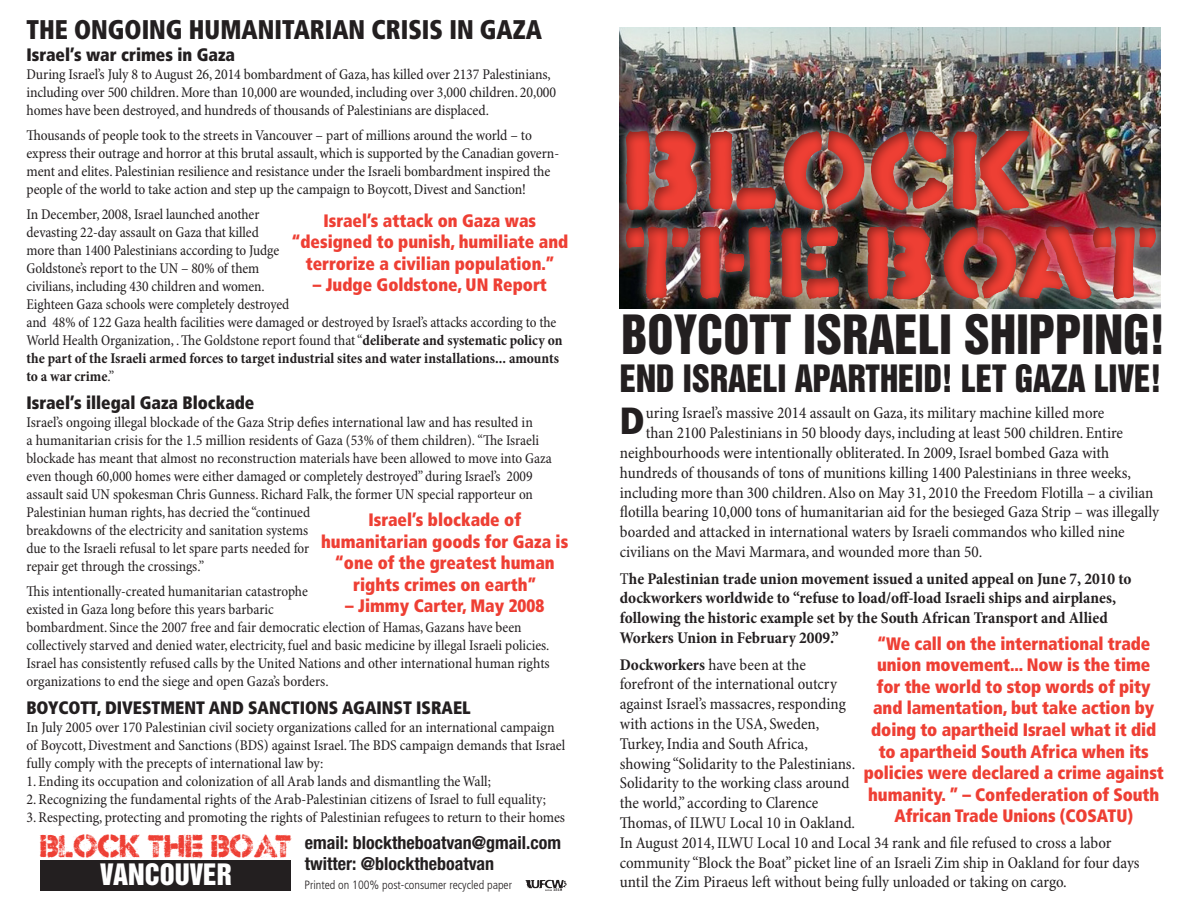
<style>
.page{position:relative;width:1188px;height:918px;background:#fff}
.page>*{position:absolute;margin:0;border:0;box-sizing:border-box;transform-origin:0 0}
.t1{font:108px "Know Your Product";letter-spacing:-.05em;color:#ee3f34}
.t2{font:99px "Know Your Product";color:#ee3f34}
.Heading{font:49.5px "Helvetica Inserat";color:#231f20;scale:.95 1}
.Heading-2{font:900 condensed 37.8px "Frutiger";color:#231f20;scale:.95 1}
.Heading-3{font:34.5px "Helvetica Inserat";color:#231f20;scale:.95 1}
.t3{font:31.5px "Dock 51";color:#ee3f34}
.Heading-4{font:900 condensed 27px "Frutiger";color:#231f20;scale:.9 1}
.t4{font:27px "Helvetica Inserat";color:#fff}
.Heading_1{font:900 condensed 18px/21.6px "Frutiger";letter-spacing:-.005em;color:#ee3f34;text-align:center;scale:.95 1}
.Heading_1-2{font:900 condensed 18px "Frutiger";color:#231f20;scale:.95 1}
.t5{font:700 condensed 18px "Helvetica Neue";color:#231f20}
.t6{font:condensed 16.5px/19.8px "Minion Pro";color:#231f20}
.t7{font:700 condensed 16.5px/19.8px "Minion Pro";color:#231f20}
.t8{font:condensed 15px/18px "Minion Pro";letter-spacing:-.005em;color:#231f20}
.t9{font:300 condensed 12px "Frutiger";color:#231f20}
.s1{font-weight:700}
.s2{font-weight:400}
</style>
<div class="page">
<div style="left:40px;top:860px;width:251px;height:30px;background:#231f20"></div>
<img style="left:620px;top:27px;width:540px;height:282px">
<div style="left:623px;top:208px;width:565px;height:289px;background:#231f20;opacity:.5"></div>
<svg style="left:525px;top:880px;width:42px;height:11px"></svg>
<div style="left:623px;top:113px;width:557px;height:122px;background:#231f20;opacity:.5"></div>
<p class="Heading-4" style="left:27px;top:14px;width:574px">THE ONGOING HUMANITARIAN CRISIS IN GAZA</p>
<p class="Heading_1-2" style="left:27px;top:44px;width:221px">Israel’s war crimes in Gaza</p>
<p class="t8" style="left:27px;top:66px;width:531px">During Israel’s July 8 to August 26, 2014 bombardment of Gaza, has killed over 2137 Palestinians, including over 500 children. More than 10,000 are wounded, including over 3,000 children. 20,000 homes have been destroyed, and hundreds of thousands of Palestinians are displaced.</p>
<p class="t8" style="left:27px;top:127px;width:534px">Thousands of people took to the streets in Vancouver – part of millions around the world – to express their outrage and horror at this brutal assault, which is supported by the Canadian govern&shy;ment and elites. Palestinian resilience and resistance under the Israeli bombardment inspired the people of the world to take action and step up the campaign to Boycott, Divest and Sanction!</p>
<p class="t8" style="left:27px;top:205px;width:538px">In December, 2008, Israel launched another<br>devasting 22-day assault on Gaza that killed<br>more than 1400 Palestinians according to Judge<br>Goldstone’s report to the UN – 80% of them<br>civilians, including 430 children and women.<br>Eighteen Gaza schools were completely destroyed<br>and 48% of 122 Gaza health facilities were damaged or destroyed by Israel’s attacks according to the World Health Organization, . The Goldstone report found that “<span class="s1">deliberate and systematic policy on the part of the Israeli armed forces to target industrial sites and water installations... amounts to a war crime</span>.”</p>
<p class="Heading_1-2" style="left:27px;top:392px;width:241px">Israel’s illegal Gaza Blockade</p>
<p class="t8" style="left:27px;top:414px;width:527px">Israel’s ongoing illegal blockade of the Gaza Strip defies international law and has resulted in<br>a humanitarian crisis for the 1.5 million residents of Gaza (53% of them children). “The Israeli blockade has meant that almost no reconstruction materials have been allowed to move into Gaza even though 60,000 homes were either damaged or completely destroyed” during Israel’s 2009 assault said UN spokesman Chris Gunness. Richard Falk, the former UN special rapporteur on Palestinian human rights, has decried the “continued<br>breakdowns of the electricity and sanitation systems<br>due to the Israeli refusal to let spare parts needed for<br>repair get through the crossings.”</p>
<p class="t8" style="left:27px;top:582px;width:525px">This intentionally-created humanitarian catastrophe<br>existed in Gaza long before this years barbaric<br>bombardment. Since the 2007 free and fair democratic election of Hamas, Gazans have been collectively starved and denied water, electricity, fuel and basic medicine by illegal Israeli policies.<br>Israel has consistently refused calls by the United Nations and other international human rights organizations to end the siege and open Gaza’s borders.</p>
<p class="Heading_1-2" style="left:27px;top:697px;width:469px">BOYCOTT, DIVESTMENT AND SANCTIONS AGAINST ISRAEL</p>
<p class="t8" style="left:27px;top:719px;width:540px">In July 2005 over 170 Palestinian civil society organizations called for an international campaign of Boycott, Divestment and Sanctions (BDS) against Israel. The BDS campaign demands that Israel fully comply with the precepts of international law by:</p>
<p class="t8" style="left:27px;top:773px;width:466px">1. Ending its occupation and colonization of all Arab lands and dismantling the Wall;</p>
<p class="t8" style="left:27px;top:791px;width:521px">2. Recognizing the fundamental rights of the Arab-Palestinian citizens of Israel to full equality;</p>
<p class="t8" style="left:27px;top:809px;width:540px">3. Respecting, protecting and promoting the rights of Palestinian refugees to return to their homes</p>
<p class="Heading_1" style="left:291px;top:209px;width:293px">Israel’s attack on Gaza was “designed to punish, humiliate and terrorize a civilian population.”</p>
<p class="Heading_1" style="left:313px;top:274px;width:248px">– Judge Goldstone, UN Report</p>
<p class="Heading_1" style="left:321px;top:509px;width:262px">Israel’s blockade of humanitarian goods for Gaza is “one of the greatest human rights crimes on earth”</p>
<p class="Heading_1" style="left:345px;top:595px;width:211px">– Jimmy Carter, May 2008</p>
<p class="t3" style="left:40px;top:833px;width:253px">BLOCK THE BOAT</p>
<p class="t4" style="left:100px;top:859px;width:133px">VANCOUVER</p>
<p class="t5" style="left:305px;top:832px;width:258px">email: blocktheboatvan@gmail.com</p>
<p class="t5" style="left:305px;top:853px;width:191px">twitter: @blocktheboatvan</p>
<p class="t9" style="left:304px;top:878px;width:209px">Printed on 100% post-consumer recycled paper</p>
<h1 class="t1" style="left:625px;top:114px;width:417px">BLOCK</h1>
<h2 class="t2" style="left:625px;top:211px;width:543px">THE BOAT</h2>
<p class="Heading" style="left:622px;top:305px;width:574px">BOYCOTT ISRAELI SHIPPING!</p>
<p class="Heading-3" style="left:620px;top:358px;width:572px">END ISRAELI APARTHEID! LET GAZA LIVE!</p>
<p class="t6" style="left:646px;top:404px;width:460px">uring Israel’s massive 2014 assault on Gaza, its military machine killed more</p>
<p class="t6" style="left:646px;top:424px;width:479px">than 2100 Palestinians in 50 bloody days, including at least 500 children. Entire</p>
<p class="t6" style="left:620px;top:444px;width:491px">neighbourhoods were intentionally obliterated. In 2009, Israel bombed Gaza with</p>
<p class="t6" style="left:620px;top:463px;width:513px">hundreds of thousands of tons of munitions killing 1400 Palestinians in three weeks,</p>
<p class="t6" style="left:620px;top:483px;width:535px">including more than 300 children. Also on May 31, 2010 the Freedom Flotilla – a civilian</p>
<p class="t6" style="left:620px;top:503px;width:541px">flotilla bearing 10,000 tons of humanitarian aid for the besieged Gaza Strip – was illegally</p>
<p class="t6" style="left:620px;top:523px;width:506px">boarded and attacked in international waters by Israeli commandos who killed nine</p>
<p class="t6" style="left:620px;top:543px;width:364px">civilians on the Mavi Marmara, and wounded more than 50.</p>
<p class="t7" style="left:620px;top:568px;width:513px"><span class="s2">T</span>he Palestinian trade union movement issued a united appeal on June 7, 2010 to dockworkers worldwide to “refuse to load/off-load Israeli ships and airplanes, following the historic example set by the South African Transport and Allied Workers Union in February 2009.”</p>
<p class="t6" style="left:620px;top:655px;width:521px"><span class="s1">Dockworkers</span> have been at the<br>forefront of the international outcry<br>against Israel’s massacres, responding<br>with actions in the USA, Sweden,<br>Turkey, India and South Africa,<br>showing “Solidarity to the Palestinians.<br>Solidarity to the working class around<br>the world,” according to Clarence<br>Thomas, of ILWU Local 10 in Oakland.<br>In August 2014, ILWU Local 10 and Local 34 rank and file refused to cross a labor community “Block the Boat” picket line of an Israeli Zim ship in Oakland for four days until the Zim Piraeus left without being fully unloaded or taking on cargo.</p>
<p class="Heading-2" style="left:620px;top:397px;width:27px">D</p>
<p class="Heading_1" style="left:864px;top:632px;width:317px">“We call on the international trade union movement... Now is the time for the world to stop words of pity and lamentation, but take action by doing to apartheid Israel what it did to apartheid South Africa when its policies were declared a crime against humanity. ” – Confederation of South African Trade Unions (COSATU)</p>
</div>
